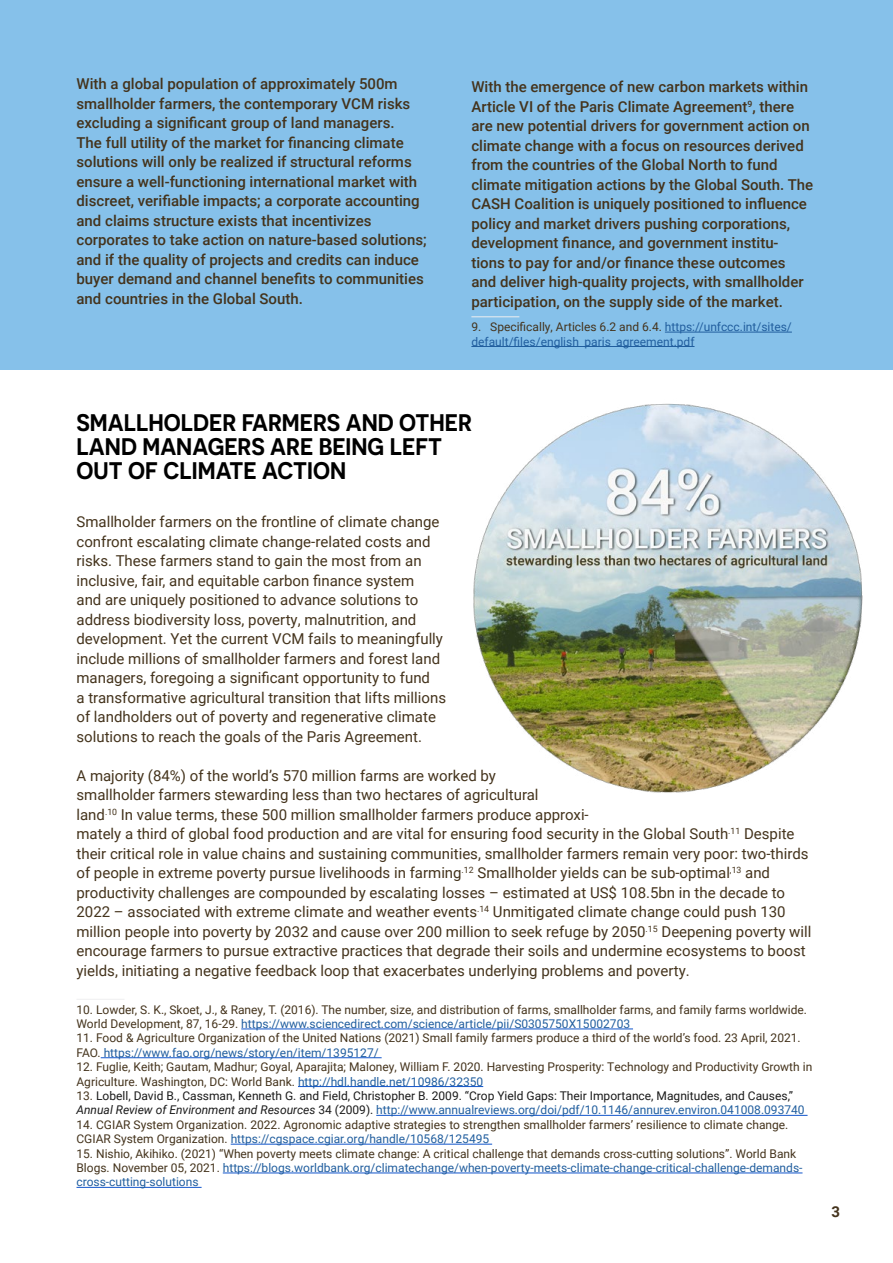
<style>
.page{position:relative;width:893px;height:1263px;background:#fff}
.page>*{position:absolute;margin:0;border:0;box-sizing:border-box;transform-origin:0 0}
.t1{font:600 24px/24px "Novecentosans";color:#000}
.t2{font:15px/19.5px "Roboto";color:#44331c}
.t3{font:500 15px/19.5px "Roboto";color:#44331c}
.t4{font:700 15px "Roboto";color:#44331c}
.t5{font:12px/14.4px "Roboto";color:#44331c}
.t6{font:12px/14.4px "Roboto";color:#1a1a1a}
.t7{font:12px/14.4px "Roboto";color:#215e9e}
.s1{color:#44331c}
.s2{color:#215e9e}
.s3{font-style:italic}
</style>
<div class="page">
<div style="left:0;top:0;width:893px;height:369px;background:#86c1ea"></div>
<hr style="left:76px;top:999px;width:48px;height:1px;background:#efeff0">
<hr style="left:241px;top:1029px;width:392px;height:1px;background:#15c">
<hr style="left:101px;top:1057px;width:281px;height:1px;background:#15c">
<hr style="left:298px;top:1086px;width:185px;height:1px;background:#15c">
<hr style="left:376px;top:1115px;width:432px;height:1px;background:#15c">
<hr style="left:231px;top:1144px;width:261px;height:1px;background:#15c">
<hr style="left:223px;top:1173px;width:579px;height:1px;background:#15c">
<hr style="left:76px;top:1187px;width:126px;height:1px;background:#15c">
<hr style="left:471px;top:317px;width:48px;height:1px;background:#efeff0">
<hr style="left:665px;top:332px;width:127px;height:1px;background:#215e9e">
<hr style="left:471px;top:346px;width:223px;height:1px;background:#215e9e">
<img style="left:473px;top:403px;width:390px;height:390px">
<p class="t3" style="left:76px;top:74px;width:352px">With a global population of approximately 500m smallholder farmers, the contemporary VCM risks excluding a significant group of land managers.<br>The full utility of the market for financing climate solutions will only be realized if structural reforms ensure a well-functioning international market with discreet, verifiable impacts; a corporate accounting and claims structure exists that incentivizes corporates to take action on nature-based solutions; and if the quality of projects and credits can induce buyer demand and channel benefits to communities and countries in the Global South.</p>
<p class="t3" style="left:471px;top:77px;width:343px">With the emergence of new carbon markets within Article VI of the Paris Climate Agreement<sup>9</sup>, there are new potential drivers for government action on climate change with a focus on resources derived from the countries of the Global North to fund climate mitigation actions by the Global South. The CASH Coalition is uniquely positioned to influence policy and market drivers pushing corporations, development finance, and government institu&shy;tions to pay for and/or finance these outcomes and deliver high-quality projects, with smallholder participation, on the supply side of the market.</p>
<p class="t7" style="left:471px;top:319px;width:322px"><span class="s1">9. Specifically, Articles 6.2 and 6.4.</span> https://unfccc.int/sites/ default/files/english_paris_agreement.pdf</p>
<h1 class="t1" style="left:76px;top:410px;width:397px">SMALLHOLDER FARMERS AND OTHER<br>LAND MANAGERS ARE BEING LEFT<br>OUT OF CLIMATE ACTION</h1>
<p class="t2" style="left:76px;top:511px;width:371px">Smallholder farmers on the frontline of climate change confront escalating climate change-related costs and risks. These farmers stand to gain the most from an inclusive, fair, and equitable carbon finance system<br>and are uniquely positioned to advance solutions to address biodiversity loss, poverty, malnutrition, and development. Yet the current VCM fails to meaningfully include millions of smallholder farmers and forest land managers, foregoing a significant opportunity to fund<br>a transformative agricultural transition that lifts millions of landholders out of poverty and regenerative climate solutions to reach the goals of the Paris Agreement.</p>
<p class="t2" style="left:76px;top:765px;width:736px">A majority (84%) of the world’s 570 million farms are worked by<br>smallholder farmers stewarding less than two hectares of agricultural<br>land<sup>.10</sup> In value terms, these 500 million smallholder farmers produce approxi-<br>mately a third of global food production and are vital for ensuring food security in the Global South<sup>.11</sup> Despite their critical role in value chains and sustaining communities, smallholder farmers remain very poor: two-thirds of people in extreme poverty pursue livelihoods in farming<sup>.12</sup> Smallholder yields can be sub-optimal<sup>,13</sup> and productivity challenges are compounded by escalating losses – estimated at US$ 108.5bn in the decade to 2022 – associated with extreme climate and weather events<sup>.14</sup> Unmitigated climate change could push 130 million people into poverty by 2032 and cause over 200 million to seek refuge by 2050<sup>.15</sup> Deepening poverty will encourage farmers to pursue extractive practices that degrade their soils and undermine ecosystems to boost yields, initiating a negative feedback loop that exacerbates underlying problems and poverty.</p>
<p class="t5" style="left:76px;top:1002px;width:732px">10. Lowder, S. K., Skoet, J., &amp; Raney, T. (2016). The number, size, and distribution of farms, smallholder farms, and family farms worldwide.<br>World Development, 87, 16-29. <span class="s2">https://www.sciencedirect.com/science/article/pii/S0305750X15002703</span></p>
<p class="t5" style="left:76px;top:1030px;width:726px">11. Food &amp; Agriculture Organization of the United Nations (2021) Small family farmers produce a third of the world’s food. 23 April, 2021.<br>FAO. <span class="s2">https://www.fao.org/news/story/en/item/1395127/</span></p>
<p class="t5" style="left:76px;top:1059px;width:737px">12. Fuglie, Keith; Gautam, Madhur; Goyal, Aparajita; Maloney, William F. 2020. Harvesting Prosperity: Technology and Productivity Growth in<br>Agriculture. Washington, DC: World Bank. <span class="s2">http://hdl.handle.net/10986/32350</span></p>
<p class="t6" style="left:76px;top:1088px;width:730px"><span class="s1">13.</span> Lobell, David B., Cassman, Kenneth G. and Field, Christopher B. 2009. “Crop Yield Gaps: Their Importance, Magnitudes, and Causes,”<br><span class="s3">Annual Review of Environment and Resources</span> 34 (2009). <span class="s2">http://www.annualreviews.org/doi/pdf/10.1146/annurev.environ.041008.093740</span></p>
<p class="t5" style="left:76px;top:1117px;width:713px">14. CGIAR System Organization. 2022. Agronomic adaptive strategies to strengthen smallholder farmers’ resilience to climate change.<br>CGIAR System Organization. <span class="s2">https://cgspace.cgiar.org/handle/10568/125495</span></p>
<p class="t5" style="left:76px;top:1146px;width:727px">15. Nishio, Akihiko. (2021) “When poverty meets climate change: A critical challenge that demands cross-cutting solutions”. World Bank<br>Blogs. November 05, 2021. <span class="s2">https://blogs.worldbank.org/climatechange/when-poverty-meets-climate-change-critical-challenge-demands&shy;cross-cutting-solutions</span></p>
<p class="t4" style="left:831px;top:1201px;width:10px">3</p>
</div>
